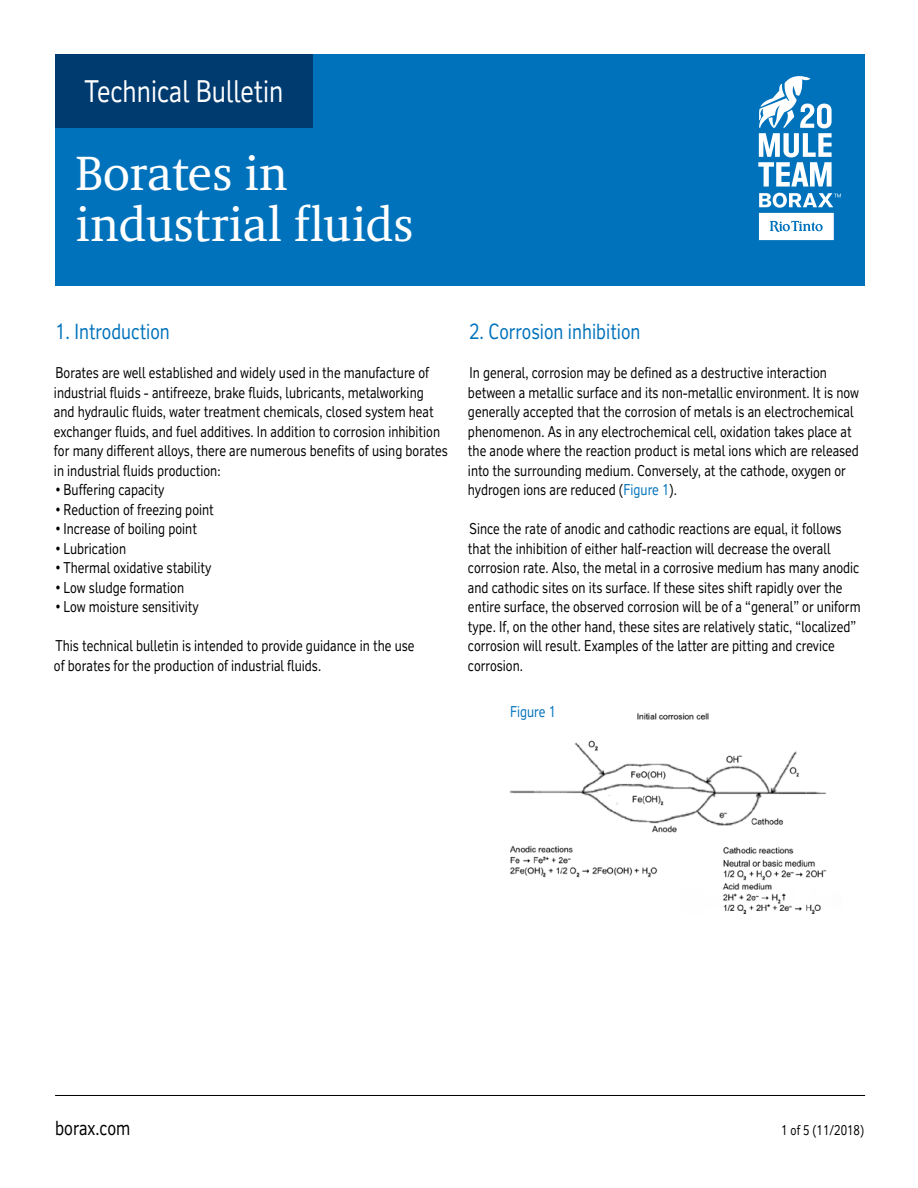
<style>
.page{position:relative;width:918px;height:1188px;background:#fff}
.page>*{position:absolute;margin:0;border:0;box-sizing:border-box;transform-origin:0 0}
.t1{font:49.5px/51px "RT Albanese";color:#fff}
.t2{font:30px "RT Vickerman";color:#fff;scale:.85 1}
.t3{font:21px "RT Vickerman";color:#0072bc;scale:.85 1}
.t4{font:19.5px "RT Vickerman";color:#000;scale:.85 1}
.t5{font:15px/19.5px "RT Vickerman";color:#000;scale:.85 1}
.t6{font:15px "RT Vickerman";color:#0072bc;scale:.85 1}
.t7{font:13.5px "RT Vickerman";color:#000;scale:.85 1}
.s1{color:#0072bc}
</style>
<div class="page">
<div style="left:55px;top:54px;width:810px;height:231px;background:#0072bc"></div>
<hr style="left:55px;top:1095px;width:810px;height:1px;background:#000">
<svg style="left:758px;top:76px;width:74px;height:111px"></svg>
<svg style="left:759px;top:193px;width:82px;height:47px"></svg>
<div style="left:55px;top:54px;width:257px;height:73px;background:#003b70"></div>
<img style="left:509px;top:712px;width:318px;height:202px">
<h2 class="t2" style="left:84px;top:73px;width:236px">Technical Bulletin</h2>
<h1 class="t1" style="left:76px;top:147px;width:339px">Borates in industrial fluids</h1>
<h3 class="t3" style="left:56px;top:319px;width:136px">1. Introduction</h3>
<p class="t5" style="left:54px;top:363px;width:465px">Borates are well established and widely used in the manufacture of industrial fluids - antifreeze, brake fluids, lubricants, metalworking and hydraulic fluids, water treatment chemicals, closed system heat exchanger fluids, and fuel additives. In addition to corrosion inhibition for many different alloys, there are numerous benefits of using borates in industrial fluids production:</p>
<p class="t5" style="left:56px;top:480px;width:130px">• Buffering capacity</p>
<p class="t5" style="left:56px;top:499px;width:188px">• Reduction of freezing point</p>
<p class="t5" style="left:56px;top:519px;width:168px">• Increase of boiling point</p>
<p class="t5" style="left:56px;top:538px;width:84px">• Lubrication</p>
<p class="t5" style="left:56px;top:558px;width:185px">• Thermal oxidative stability</p>
<p class="t5" style="left:56px;top:577px;width:153px">• Low sludge formation</p>
<p class="t5" style="left:56px;top:597px;width:170px">• Low moisture sensitivity</p>
<p class="t5" style="left:54px;top:635px;width:426px;line-height:20px">This technical bulletin is intended to provide guidance in the use of borates for the production of industrial fluids.</p>
<h3 class="t3" style="left:470px;top:319px;width:203px">2. Corrosion inhibition</h3>
<p class="t5" style="left:468px;top:363px;width:462px">In general, corrosion may be defined as a destructive interaction between a metallic surface and its non-metallic environment. It is now generally accepted that the corrosion of metals is an electrochemical phenomenon. As in any electrochemical cell, oxidation takes place at the anode where the reaction product is metal ions which are released into the surrounding medium. Conversely, at the cathode, oxygen or hydrogen ions are reduced (<span class="s1">Figure 1</span>).</p>
<p class="t5" style="left:468px;top:519px;width:463px">Since the rate of anodic and cathodic reactions are equal, it follows that the inhibition of either half-reaction will decrease the overall corrosion rate. Also, the metal in a corrosive medium has many anodic and cathodic sites on its surface. If these sites shift rapidly over the entire surface, the observed corrosion will be of a “general” or uniform type. If, on the other hand, these sites are relatively static, “localized” corrosion will result. Examples of the latter are pitting and crevice corrosion.</p>
<p class="t6" style="left:510px;top:702px;width:55px">Figure 1</p>
<h3 class="t4" style="left:55px;top:1116px;width:90px">borax.com</h3>
<p class="t7" style="left:781px;top:1122px;width:99px">1 of 5 (11/2018)</p>
</div>
